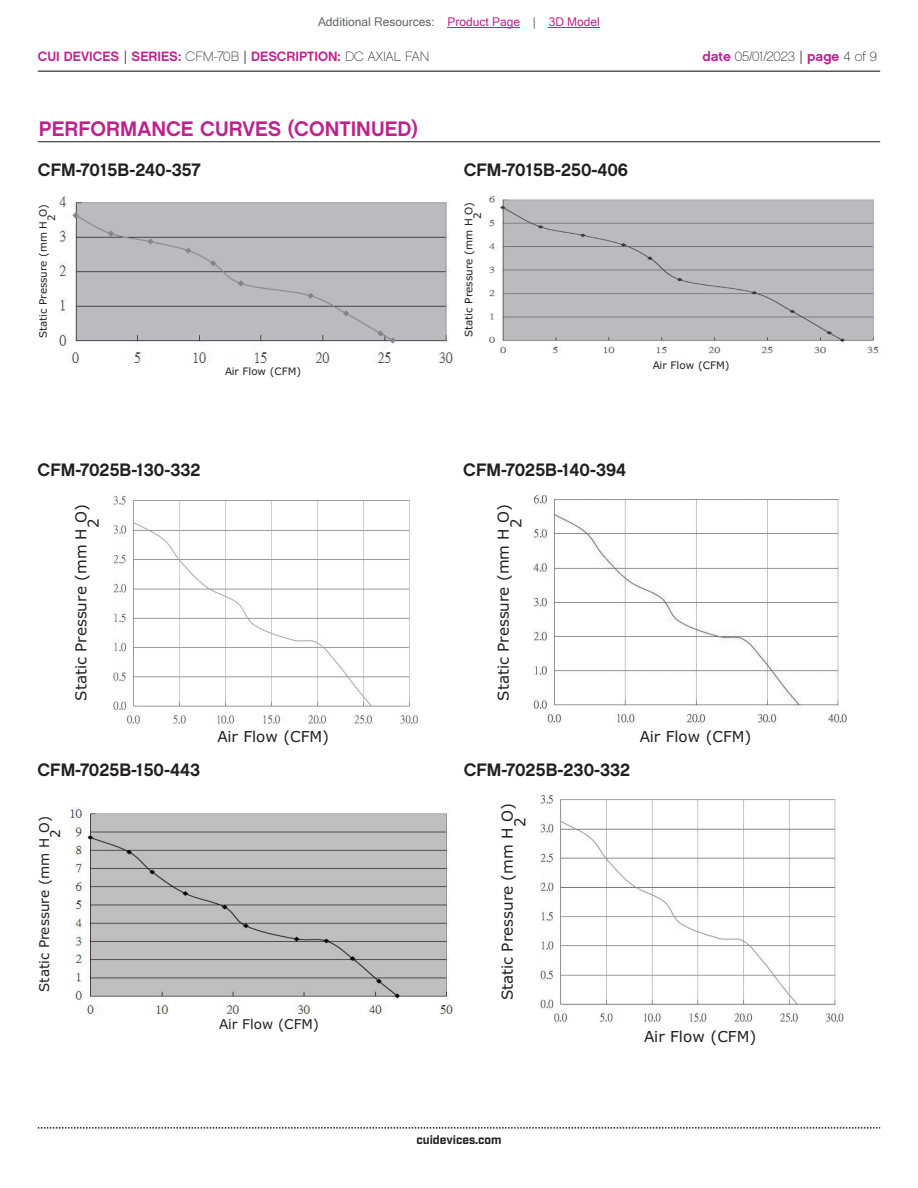
<style>
.page{position:relative;width:918px;height:1188px;background:#fff}
.page>*{position:absolute;margin:0;border:0;box-sizing:border-box;transform-origin:0 0}
.t1{font:21px "Chalet New York Nineteen Sixty";color:#bd238f}
.t2{font:18px "Chalet New York Nineteen Sixty";color:#231f20}
.t3{font:15.15px/12.5px "Verdana";color:#231f20}
.t4{font:13.5px "Chalet New York Nineteen Sixty";color:#bd238f}
.t5{font:13.5px/11.1px "Verdana";color:#231f20}
.t6{font:13.5px "Chalet Paris Nineteen Sixty";letter-spacing:-.015em;color:#231f20}
.t7{font:12px "Microsoft Sans Serif";color:#63676b}
.t8{font:700 12px "Industry";color:#231f20}
.t9{font:10.35px/8.6px "Verdana";color:#231f20}
.t10{font:10.2px/8.4px "Verdana";color:#231f20}
.s1{color:#bd238f}
.s2{font-family:"Industry";color:#231f20}
.s3{font-family:"Chalet Paris Nineteen Sixty";color:#231f20}
.s4{font-family:"Chalet New York Nineteen Sixty";color:#bd238f}
.s5{font-family:"Industry"}
</style>
<div class="page">
<hr style="left:38px;top:71px;width:842px;height:1px;background:#231f20">
<svg style="left:38px;top:1127px;width:842px;height:2px"></svg>
<hr style="left:38px;top:141px;width:842px;height:1px;background:#231f20">
<img style="left:489px;top:195px;width:391px;height:159px">
<img style="left:58px;top:196px;width:395px;height:168px">
<img style="left:540px;top:794px;width:304px;height:228px">
<img style="left:70px;top:807px;width:384px;height:208px">
<img style="left:533px;top:494px;width:314px;height:229px">
<img style="left:113px;top:496px;width:305px;height:228px">
<hr style="left:448px;top:27px;width:72px;height:1px;background:#bd238f">
<hr style="left:549px;top:27px;width:51px;height:1px;background:#bd238f">
<p class="t7" style="left:318px;top:15px;width:283px">Additional Resources: <span class="s1">Product Page</span> | <span class="s1">3D Model</span></p>
<p class="t4" style="left:38px;top:47px;width:393px">CUI DEVICES <span class="s2">|</span> SERIES: <span class="s3">CFM-70B</span> <span class="s2">|</span> DESCRIPTION: <span class="s3">DC AXIAL FAN</span></p>
<p class="t6" style="left:702px;top:48px;width:176px"><span class="s4">date</span> 05/01/2023 <span class="s5">|</span> <span class="s4">page</span> 4 of 9</p>
<p class="t1" style="left:39px;top:115px;width:380px">PERFORMANCE CURVES (CONTINUED)</p>
<p class="t2" style="left:38px;top:158px;width:164px">CFM-7015B-240-357</p>
<p class="t10" style="left:39px;top:221px;width:18px;text-indent:-117px;rotate:-90deg">Static Pressure (mm H O)<br>2</p>
<p class="t10" style="left:225px;top:367px;width:78px">Air Flow (CFM)</p>
<p class="t2" style="left:464px;top:158px;width:166px">CFM-7015B-250-406</p>
<p class="t9" style="left:464px;top:219px;width:18px;text-indent:-119px;rotate:-90deg">Static Pressure (mm H O)<br>2</p>
<p class="t9" style="left:653px;top:360px;width:78px">Air Flow (CFM)</p>
<p class="t2" style="left:38px;top:458px;width:165px">CFM-7025B-130-332</p>
<p class="t3" style="left:75px;top:528px;width:26px;text-indent:-173px;rotate:-90deg">Static Pressure (mm H O)<br>2</p>
<p class="t2" style="left:463px;top:458px;width:164px">CFM-7025B-140-394</p>
<p class="t3" style="left:497px;top:528px;width:26px;text-indent:-172px;rotate:-90deg">Static Pressure (mm H O)<br>2</p>
<p class="t3" style="left:217px;top:731px;width:113px">Air Flow (CFM)</p>
<p class="t2" style="left:37px;top:758px;width:164px">CFM-7025B-150-443</p>
<p class="t2" style="left:464px;top:758px;width:168px">CFM-7025B-230-332</p>
<p class="t3" style="left:640px;top:731px;width:113px">Air Flow (CFM)</p>
<p class="t5" style="left:38px;top:838px;width:23px;text-indent:-154px;rotate:-90deg">Static Pressure (mm H O)<br>2</p>
<p class="t5" style="left:219px;top:1019px;width:101px">Air Flow (CFM)</p>
<p class="t3" style="left:501px;top:827px;width:26px;text-indent:-173px;rotate:-90deg">Static Pressure (mm H O)<br>2</p>
<p class="t3" style="left:644px;top:1030px;width:114px">Air Flow (CFM)</p>
<p class="t8" style="left:416px;top:1132px;width:87px">cuidevices.com</p>
</div>
